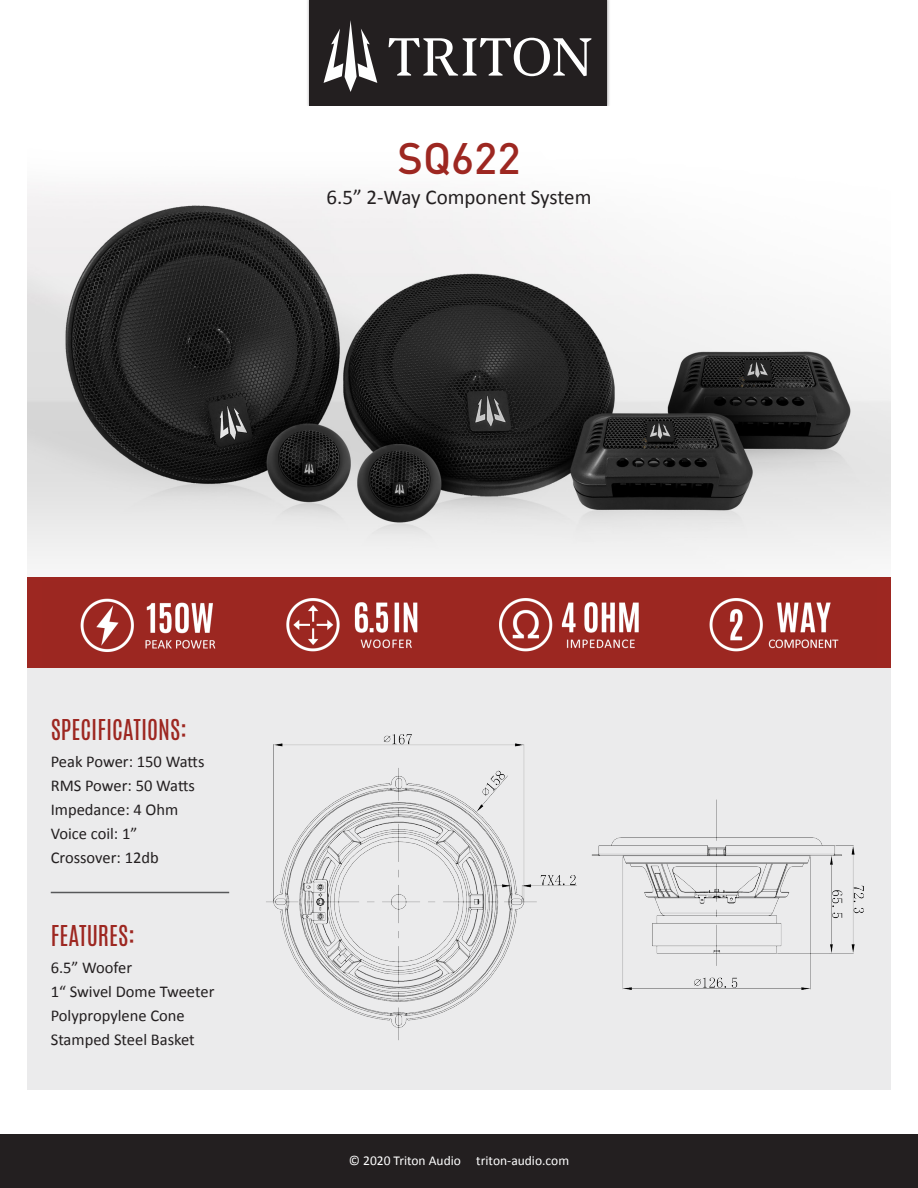
<style>
.page{position:relative;width:918px;height:1188px;background:#fff}
.page>*{position:absolute;margin:0;border:0;box-sizing:border-box;transform-origin:0 0}
.t1{font:500 43.5px "DIN Pro";color:#9d2721}
.t2{font:24px "Antonio";color:#9d2721}
.t3{font:24px "Antonio";color:#9d2721}
.t4{font:21px "Calibri";color:#231f20}
.t5{font:16.5px "Calibri";color:#231f20}
.t6{font:13.5px "Calibri";color:#fff}
</style>
<div class="page">
<div style="left:27px;top:665px;width:864px;height:425px;background:#ebebec"></div>
<div style="left:306px;top:0;width:304px;height:110px;background:#231f20;opacity:.5"></div>
<div style="left:310px;top:0;width:297px;height:106px;background:#231f20"></div>
<svg style="left:324px;top:20px;width:53px;height:72px"></svg>
<svg style="left:389px;top:38px;width:202px;height:38px"></svg>
<div style="left:0;top:1134px;width:918px;height:54px;background:#231f20"></div>
<div style="left:27px;top:577px;width:864px;height:90px;background:#9d2721"></div>
<img style="left:27px;top:106px;width:864px;height:458px">
<img style="left:80px;top:598px;width:759px;height:54px">
<hr style="left:51px;top:892px;width:178px;height:1px;background:#57585a">
<img style="left:266px;top:734px;width:597px;height:306px">
<p class="t1" style="left:397px;top:124px;width:125px">SQ622</p>
<p class="t4" style="left:326px;top:184px;width:267px">6.5” 2-Way Component System</p>
<p class="t2" style="left:51px;top:712px;width:138px">SPECIFICATIONS:</p>
<p class="t5" style="left:51px;top:752px;width:155px">Peak Power: 150 Watts</p>
<p class="t5" style="left:51px;top:776px;width:146px">RMS Power: 50 Watts</p>
<p class="t5" style="left:51px;top:800px;width:129px">Impedance: 4 Ohm</p>
<p class="t5" style="left:51px;top:824px;width:88px">Voice coil: 1”</p>
<p class="t5" style="left:51px;top:848px;width:109px">Crossover: 12db</p>
<p class="t3" style="left:51px;top:918px;width:86px">FEATURES:</p>
<p class="t5" style="left:51px;top:957px;width:83px">6.5” Woofer</p>
<p class="t5" style="left:51px;top:981px;width:165px">1“ Swivel Dome Tweeter</p>
<p class="t5" style="left:51px;top:1005px;width:136px">Polypropylene Cone</p>
<p class="t5" style="left:51px;top:1029px;width:146px">Stamped Steel Basket</p>
<p class="t6" style="left:349px;top:1152px;width:222px">© 2020 Triton Audio triton-audio.com</p>
</div>
